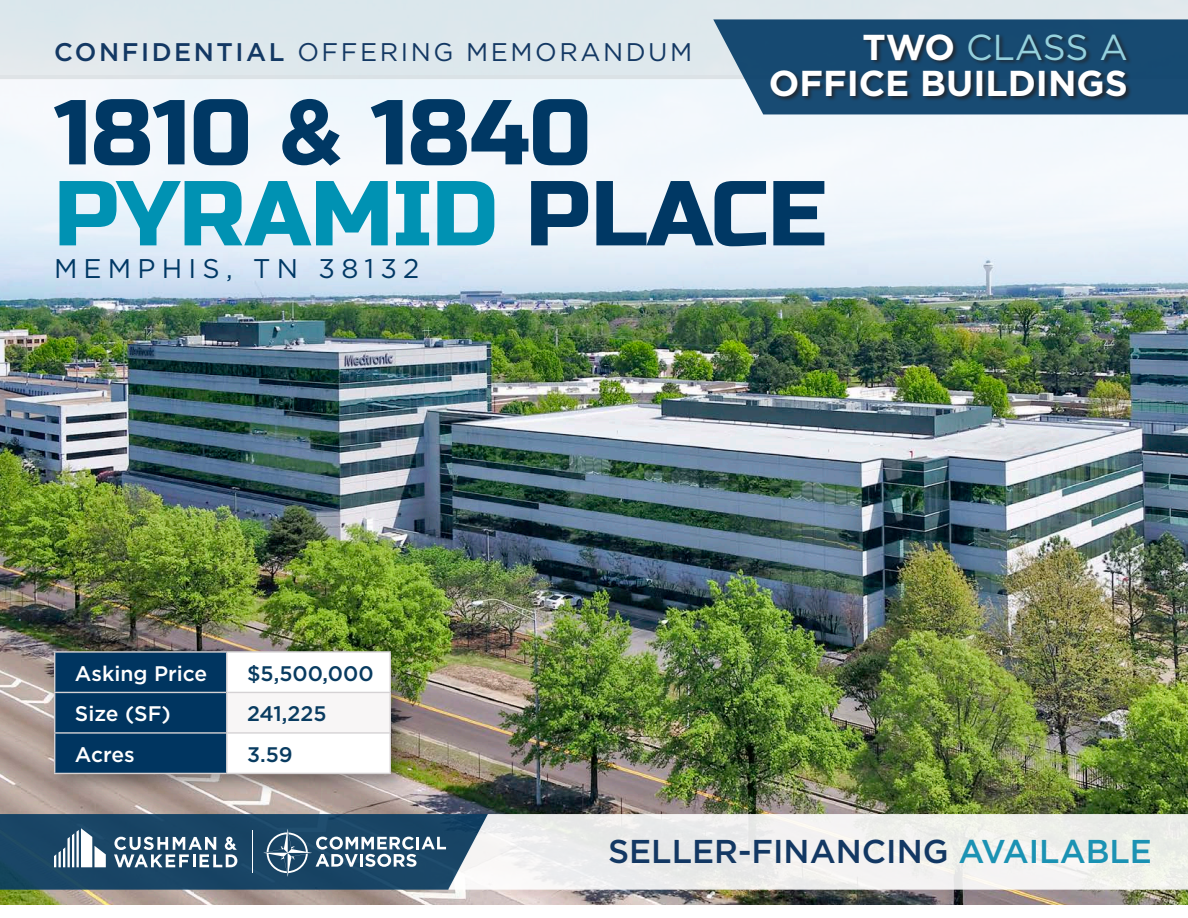
<style>
.page{position:relative;width:1188px;height:918px;background:#fff}
.page>*{position:absolute;margin:0;border:0;box-sizing:border-box;transform-origin:0 0}
.t1{font:91.95px "Russo One";color:#0092b3}
.t2{font:91.95px "Russo One";color:#003864}
.t3{font:700 36px "Gotham";color:#fff}
.t4{font:36px "Gotham";letter-spacing:-.005em;color:#95d1dd}
.t5{font:500 33px "Gotham";color:#133863}
.t6{font:27px "Gotham";letter-spacing:.23em;color:#003864}
.t7{font:25.5px "Gotham";letter-spacing:.1em;color:#133863}
.t8{font:500 21.15px "Gotham";color:#fff}
.t9{font:500 21.15px "Gotham";color:#083b60}
.s1{font-weight:700;color:#fff}
.s2{font-weight:500}
.s3{font-family:"Gotham";font-weight:700}
.s4{color:#003864}
.s5{color:#1b92b3}
</style>
<div class="page">
<img style="left:0;top:296px;width:1188px;height:608px">
<svg style="left:0;top:152px;width:1188px;height:144px;fill:#ecf4fb"></svg>
<div style="left:0;top:79px;width:1188px;height:73px;background:#f2f7fc"></div>
<div style="left:0;top:0;width:1188px;height:79px;background:#dde7ec"></div>
<svg style="left:0;top:814px;width:448px;height:76px"></svg>
<svg style="left:713px;top:19px;width:475px;height:95px;fill:#174a71"></svg>
<div style="left:770px;top:33px;width:362px;height:70px;background:#231f20;opacity:.75"></div>
<svg style="left:448px;top:814px;width:740px;height:76px;fill:#eeefed"></svg>
<div style="left:46px;top:643px;width:367px;height:153px;background:#231f20;opacity:.44"></div>
<svg style="left:55px;top:653px;width:335px;height:120px"></svg>
<div style="left:227px;top:692px;width:163px;height:41px;background:#f8f6f6"></div>
<hr style="left:54px;top:692px;width:172px;height:1px;background:#d5d2d4">
<hr style="left:228px;top:692px;width:163px;height:1px;background:#d5d2d4">
<hr style="left:54px;top:773px;width:173px;height:1px;background:#d5d2d4">
<hr style="left:227px;top:773px;width:164px;height:1px;background:#d5d2d4">
<hr style="left:54px;top:651px;width:173px;height:2px;background:#d5d2d4">
<hr style="left:54px;top:653px;width:1px;height:39px;background:#d5d2d4">
<hr style="left:227px;top:651px;width:164px;height:2px;background:#d5d2d4">
<hr style="left:390px;top:653px;width:1px;height:39px;background:#d5d2d4">
<hr style="left:54px;top:693px;width:1px;height:39px;background:#d5d2d4">
<hr style="left:390px;top:693px;width:1px;height:39px;background:#d5d2d4">
<hr style="left:54px;top:732px;width:172px;height:2px;background:#d5d2d4">
<hr style="left:54px;top:734px;width:1px;height:39px;background:#d5d2d4">
<hr style="left:228px;top:732px;width:163px;height:2px;background:#d5d2d4">
<hr style="left:390px;top:734px;width:1px;height:39px;background:#d5d2d4">
<hr style="left:226px;top:653px;width:2px;height:39px;background:#d5d2d4">
<hr style="left:226px;top:692px;width:2px;height:41px;background:#d5d2d4">
<hr style="left:226px;top:733px;width:2px;height:40px;background:#d5d2d4">
<p class="t4" style="left:862px;top:24px;width:267px"><span class="s1">TWO</span> CLASS A</p>
<p class="t3" style="left:769px;top:59px;width:360px">OFFICE BUILDINGS</p>
<p class="t7" style="left:54px;top:36px;width:640px"><span class="s2">CONFIDENTIAL</span> OFFERING MEMORANDUM</p>
<p class="t2" style="left:54px;top:79px;width:538px">1810 <span class="s3">&amp;</span> 1840</p>
<p class="t1" style="left:54px;top:160px;width:774px">PYRAMID <span class="s4">PLACE</span></p>
<p class="t6" style="left:54px;top:251px;width:367px">MEMPHIS, TN 38132</p>
<p class="t8" style="left:75px;top:659px;width:134px">Asking Price</p>
<p class="t9" style="left:247px;top:659px;width:128px">$5,500,000</p>
<p class="t8" style="left:75px;top:700px;width:97px">Size (SF)</p>
<p class="t9" style="left:247px;top:700px;width:81px">241,225</p>
<p class="t8" style="left:75px;top:740px;width:61px">Acres</p>
<p class="t9" style="left:247px;top:740px;width:47px">3.59</p>
<p class="t5" style="left:608px;top:830px;width:546px">SELLER-FINANCING <span class="s5">AVAILABLE</span></p>
</div>
